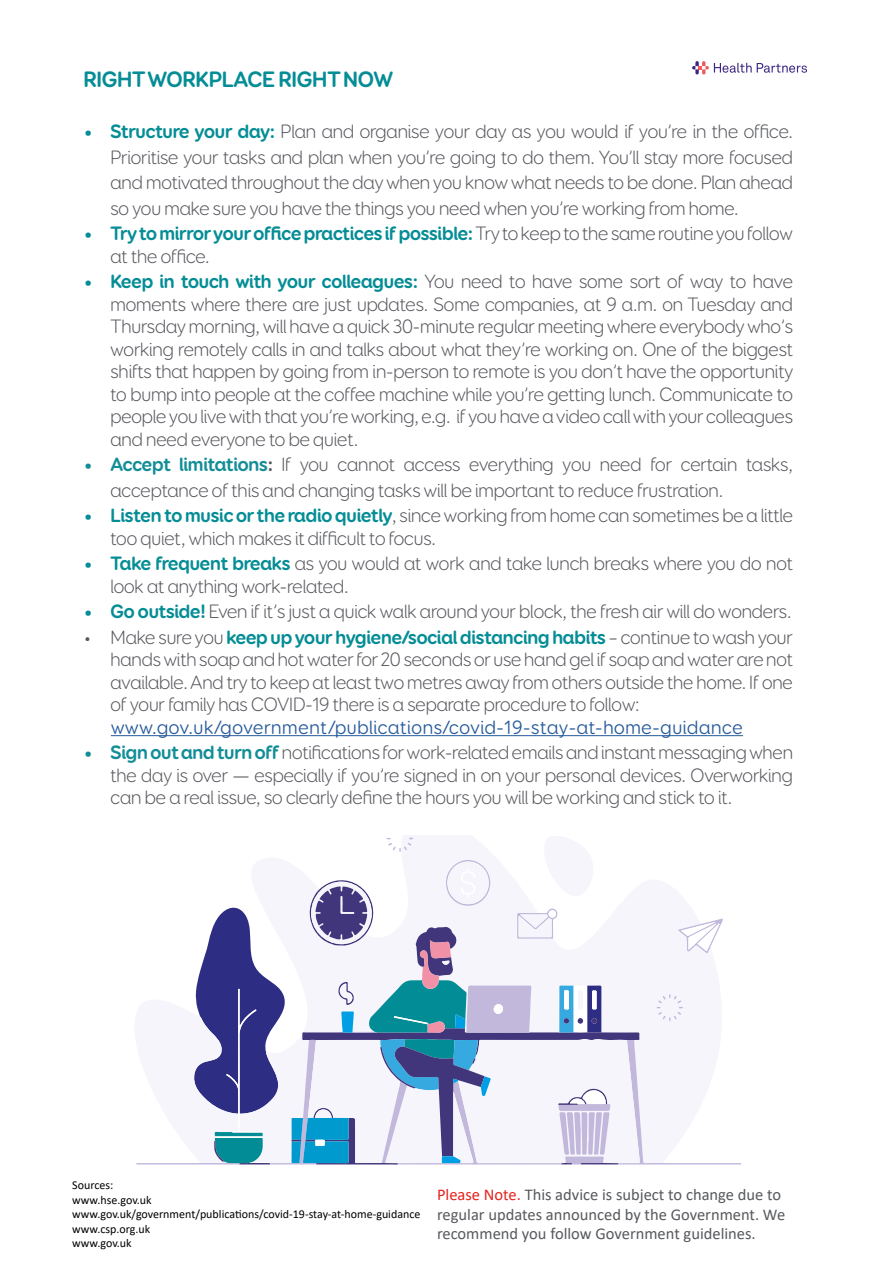
<style>
.page{position:relative;width:893px;height:1263px;background:#fff}
.page>*{position:absolute;margin:0;border:0;box-sizing:border-box;transform-origin:0 0}
.t1{font:700 22.5px "Booster Next FY";letter-spacing:-.04em;color:#058d96}
.t2{font:300 19.5px/22.5px "Booster Next FY";letter-spacing:-.04em;color:#56575c;text-align:justify}
.t3{font:19.5px "Booster Next FY";color:#275b9b}
.t4{font:16.5px/19.8px "Calibri";color:#57595d}
.t5{font:12px/14.4px "Calibri";color:#000}
.s1{font-weight:700;color:#058d96}
.s2{font-weight:700;color:#138e96}
.s3{font-weight:700}
.s4{color:#e5231d}
</style>
<div class="page">
<hr style="left:111px;top:735px;width:632px;height:1px;background:#275b9b">
<svg style="left:136px;top:837px;width:605px;height:328px"></svg>
<svg style="left:692px;top:61px;width:115px;height:13px"></svg>
<p class="t1" style="left:83px;top:65px;width:312px">RIGHT WORKPLACE RIGHT NOW</p>
<p class="t2" style="left:110px;top:119px;width:685px;line-height:25.5px;text-indent:-27px"><span class="s1">• Structure your day:</span> Plan and organise your day as you would if you’re in the office.<br>Prioritise your tasks and plan when you’re going to do them. You’ll stay more focused and motivated throughout the day when you know what needs to be done. Plan ahead so you make sure you have the things you need when you’re working from home.</p>
<p class="t2" style="left:110px;top:222px;width:685px;text-indent:-27px"><span class="s1">• Try to mirror your office practices if possible:</span> Try to keep to the same routine you follow at the office.</p>
<p class="t2" style="left:110px;top:270px;width:685px;text-indent:-27px"><span class="s1">• Keep in touch with your colleagues:</span> You need to have some sort of way to have moments where there are just updates. Some companies, at 9 a.m. on Tuesday and Thursday morning, will have a quick 30-minute regular meeting where everybody who’s working remotely calls in and talks about what they’re working on. One of the biggest shifts that happen by going from in-person to remote is you don’t have the opportunity to bump into people at the coffee machine while you’re getting lunch. Communicate to people you live with that you’re working, e.g. if you have a video call with your colleagues and need everyone to be quiet.</p>
<p class="t2" style="left:110px;top:452px;width:685px;line-height:25.5px;text-indent:-27px"><span class="s2">• Accept limitations</span><span class="s3">:</span> If you cannot access everything you need for certain tasks, acceptance of this and changing tasks will be important to reduce frustration.</p>
<p class="t2" style="left:110px;top:504px;width:685px;text-indent:-27px"><span class="s1">• Listen to music or the radio quietly</span>, since working from home can sometimes be a little too quiet, which makes it difficult to focus.</p>
<p class="t2" style="left:110px;top:552px;width:685px;text-indent:-27px"><span class="s1">• Take frequent breaks</span> as you would at work and take lunch breaks where you do not look at anything work-related.</p>
<p class="t2" style="left:83px;top:600px;width:710px"><span class="s1">• Go outside!</span> Even if it’s just a quick walk around your block, the fresh air will do wonders.</p>
<p class="t2" style="left:110px;top:626px;width:685px;text-indent:-27px">• Make sure you <span class="s1">keep up your hygiene/social distancing habits</span> – continue to wash your hands with soap and hot water for 20 seconds or use hand gel if soap and water are not available. And try to keep at least two metres away from others outside the home. If one of your family has COVID-19 there is a separate procedure to follow:</p>
<p class="t3" style="left:111px;top:715px;width:634px">www.gov.uk/government/publications/covid-19-stay-at-home-guidance</p>
<p class="t2" style="left:110px;top:741px;width:685px;text-indent:-27px"><span class="s2">• Sign out and turn off</span> notifications for work-related emails and instant messaging when the day is over — especially if you’re signed in on your personal devices. Overworking can be a real issue, so clearly define the hours you will be working and stick to it.</p>
<p class="t5" style="left:72px;top:1178px;width:350px">Sources:<br>www.hse.gov.uk www.gov.uk/government/publications/covid-19-stay-at-home-guidance www.csp.org.uk<br>www.gov.uk</p>
<p class="t4" style="left:437px;top:1184px;width:350px"><span class="s4">Please Note.</span> This advice is subject to change due to regular updates announced by the Government. We recommend you follow Government guidelines.</p>
</div>
